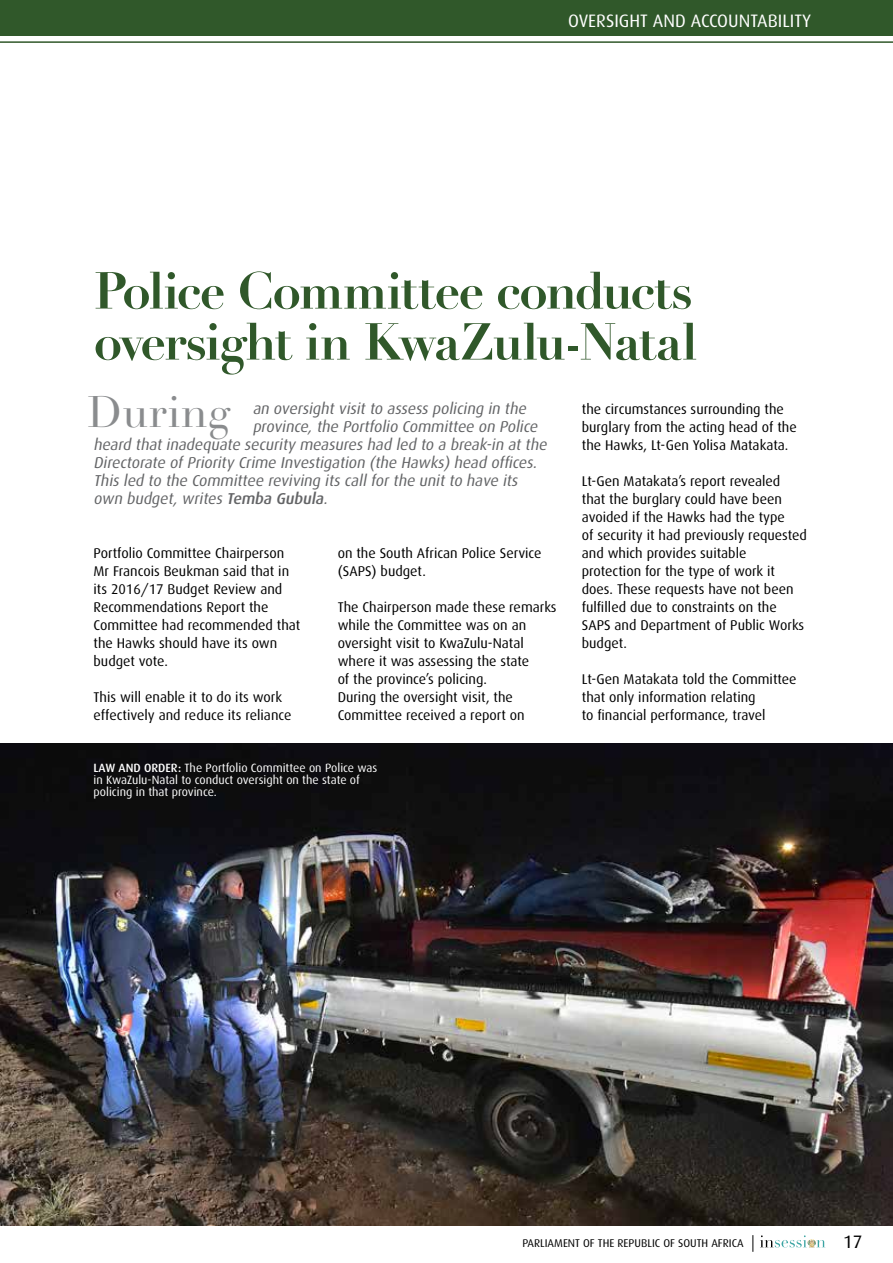
<style>
.page{position:relative;width:893px;height:1263px;background:#fff}
.page>*{position:absolute;margin:0;border:0;box-sizing:border-box;transform-origin:0 0}
.t1{font:700 51px/51px "Didot LH";letter-spacing:-.045em;color:#30582a}
.t2{font:43.5px "Didot LH";letter-spacing:.01em;color:#8a8c8e}
.t3{font:18px "Dax";color:#fff}
.t4{font:18px "Dax";color:#000}
.t5{font:italic 15.75px "Dax";color:#636466}
.t6{font:14.1px/18px "Dax";color:#000}
.t7{font:12px/12px "Dax";color:#fff}
.t8{font:11.25px "Dax";color:#000}
.s1{font-weight:500}
</style>
<div class="page">
<svg style="left:752px;top:1235px;width:1px;height:17px"></svg>
<svg style="left:760px;top:1235px;width:65px;height:13px"></svg>
<div style="left:0;top:0;width:893px;height:36px;background:#30582a"></div>
<hr style="left:0;top:41px;width:893px;height:2px;background:#30582a">
<img style="left:0;top:743px;width:893px;height:482px">
<p class="t3" style="left:568px;top:11px;width:10px">oversight</p>
<p class="t3" style="left:653px;top:11px;width:48px">an d acco</p>
<p class="t3" style="left:728px;top:11px;width:20px">untability</p>
<h1 class="t1" style="left:94px;top:266px;width:605px">Police Committee conducts oversight in KwaZulu-Natal</h1>
<h2 class="t2" style="left:87px;top:386px;width:145px">During</h2>
<p class="t5" style="left:253px;top:400px;width:278px">an oversight visit to assess policing in the</p>
<p class="t5" style="left:253px;top:418px;width:289px">province, the Portfolio Committee on Police</p>
<p class="t5" style="left:94px;top:436px;width:458px">heard that inadequate security measures had led to a break-in at the</p>
<p class="t5" style="left:94px;top:454px;width:448px">Directorate of Priority Crime Investigation (the Hawks) head offices.</p>
<p class="t5" style="left:94px;top:472px;width:429px">This led to the Committee reviving its call for the unit to have its</p>
<p class="t5" style="left:94px;top:490px;width:238px">own budget, writes <span class="s1">Temba Gubula</span>.</p>
<p class="t6" style="left:94px;top:544px;width:208px">Portfolio Committee Chairperson<br>Mr Francois Beukman said that in its 2016/17 Budget Review and<br>Recommendations Report the<br>Committee had recommended that the Hawks should have its own budget vote.</p>
<p class="t6" style="left:94px;top:688px;width:199px">This will enable it to do its work effectively and reduce its reliance</p>
<p class="t6" style="left:338px;top:544px;width:205px">on the South African Police Service (SAPS) budget.</p>
<p class="t6" style="left:338px;top:598px;width:220px">The Chairperson made these remarks while the Committee was on an oversight visit to KwaZulu-Natal where it was assessing the state<br>of the province’s policing.<br>During the oversight visit, the<br>Committee received a report on</p>
<p class="t7" style="left:94px;top:762px;width:285px"><span class="s1">LAW AND ORDER:</span> The Portfolio Committee on Police was in KwaZulu-Natal to conduct oversight on the state of policing in that province.</p>
<p class="t6" style="left:582px;top:400px;width:216px">the circumstances surrounding the burglary from the acting head of the the Hawks, Lt-Gen Yolisa Matakata.</p>
<p class="t6" style="left:582px;top:472px;width:227px">Lt-Gen Matakata’s report revealed that the burglary could have been avoided if the Hawks had the type<br>of security it had previously requested and which provides suitable protection for the type of work it does. These requests have not been fulfilled due to constraints on the<br>SAPS and Department of Public Works budget.</p>
<p class="t6" style="left:582px;top:670px;width:216px">Lt-Gen Matakata told the Committee that only information relating<br>to financial performance, travel</p>
<p class="t8" style="left:522px;top:1237px;width:223px">PARLIAMENT OF THE REPUBLIC OF SOUTH AFRICA</p>
<p class="t4" style="left:843px;top:1232px;width:21px">17</p>
</div>
